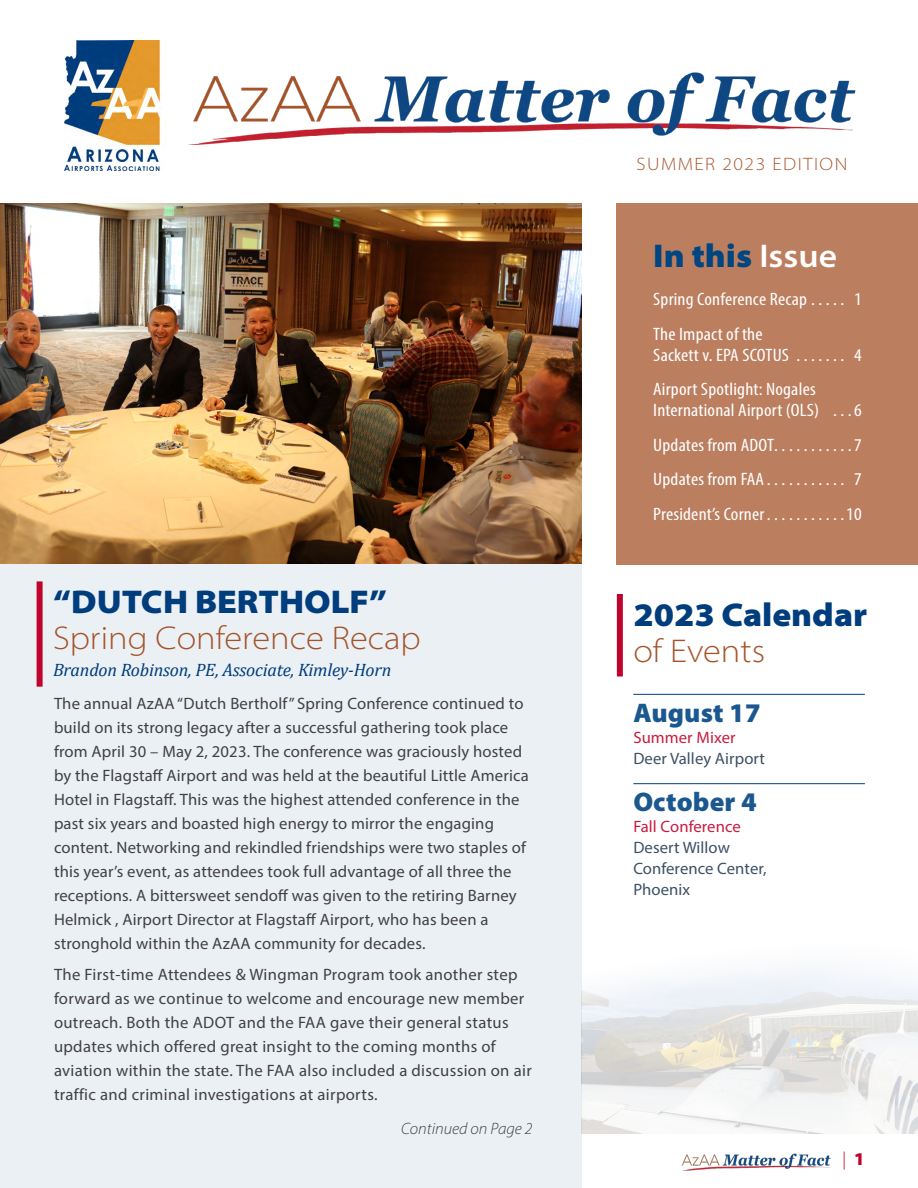
<style>
.page{position:relative;width:918px;height:1188px;background:#fff}
.page>*{position:absolute;margin:0;border:0;box-sizing:border-box;transform-origin:0 0}
.t1{font:33px/36px "Myriad Variable Concept";color:#003d7c}
.t2{font:33px "Myriad Variable Concept";color:#a45329}
.t3{font:33px "Myriad Variable Concept";color:#004682}
.calendar_date{font:900 27px "Myriad Pro";letter-spacing:.005em;color:#1a588f}
.table_of_contents{font:18px/21px "Myriad Variable Concept";letter-spacing:.01em;color:#fff;scale:1.1 1}
.t4{font:italic 18px "Cambria";letter-spacing:-.01em;color:#003d7c}
.t5{font:18px "Myriad Variable Concept";letter-spacing:.085em;color:#a45329}
.t6{font:18px "Myriad Variable Concept";color:#c0032c}
.body_copy{font:16.5px/24px "Myriad Pro";letter-spacing:.01em;color:#414042}
.body_copy-2{font:16.5px/21px "Myriad Pro";letter-spacing:.005em;color:#3d5065}
.body_copy-3{font:16.5px "Myriad Pro";letter-spacing:.005em;color:#c61c41}
.body_copy-4{font:italic 300 16.5px "Myriad Pro";color:#414042}
.s1{color:#fff}
.s2{color:#a45329}
</style>
<div class="page">
<div style="left:0;top:555px;width:582px;height:633px;background:#ebf0f5"></div>
<img style="left:681px;top:1153px;width:150px;height:17px">
<img style="left:193px;top:72px;width:663px;height:72px">
<img style="left:64px;top:40px;width:97px;height:130px">
<div style="left:616px;top:203px;width:302px;height:362px;background:#bb7e5f"></div>
<img style="left:581px;top:969px;width:336px;height:165px">
<div style="left:37px;top:581px;width:6px;height:106px;background:#c0032c"></div>
<div style="left:617px;top:594px;width:6px;height:82px;background:#c0032c"></div>
<img style="left:0;top:203px;width:582px;height:360px">
<hr style="left:633px;top:694px;width:232px;height:1px;background:#1a588f">
<hr style="left:633px;top:783px;width:232px;height:1px;background:#1a588f">
<p class="t1" style="left:53px;top:584px;width:335px">“DUTCH BERTHOLF”</p>
<p class="t2" style="left:53px;top:619px;width:369px">Spring Conference Recap</p>
<p class="t4" style="left:53px;top:657px;width:340px">Brandon Robinson, PE, Associate, Kimley-Horn</p>
<p class="body_copy" style="left:54px;top:692px;width:476px">The annual AzAA “Dutch Bertholf” Spring Conference continued to build on its strong legacy after a successful gathering took place from April 30 – May 2, 2023. The conference was graciously hosted by the Flagstaff Airport and was held at the beautiful Little America Hotel in Flagstaff. This was the highest attended conference in the past six years and boasted high energy to mirror the engaging content. Networking and rekindled friendships were two staples of this year’s event, as attendees took full advantage of all three the receptions. A bittersweet sendoff was given to the retiring Barney Helmick , Airport Director at Flagstaff Airport, who has been a stronghold within the AzAA community for decades.</p>
<p class="body_copy" style="left:54px;top:962px;width:479px">The First-time Attendees &amp; Wingman Program took another step forward as we continue to welcome and encourage new member outreach. Both the ADOT and the FAA gave their general status updates which offered great insight to the coming months of aviation within the state. The FAA also included a discussion on air traffic and criminal investigations at airports.</p>
<p class="body_copy-4" style="left:401px;top:1119px;width:133px">Continued on Page 2</p>
<p class="t5" style="left:637px;top:154px;width:212px">SUMMER 2023 EDITION</p>
<p class="t3" style="left:653px;top:237px;width:186px">In this <span class="s1">Issue</span></p>
<p class="table_of_contents" style="left:653px;top:289px;width:191px">Spring Conference Recap . . . . . 1</p>
<p class="table_of_contents" style="left:653px;top:323px;width:191px">The Impact of the<br>Sackett v. EPA SCOTUS . . . . . . . 4</p>
<p class="table_of_contents" style="left:653px;top:379px;width:191px">Airport Spotlight: Nogales<br>International Airport (OLS) . . 6</p>
<p class="table_of_contents" style="left:653px;top:434px;width:191px">Updates from ADOT . . . . . . . . . . 7</p>
<p class="table_of_contents" style="left:653px;top:469px;width:191px">Updates from FAA . . . . . . . . . . . 7</p>
<p class="table_of_contents" style="left:653px;top:503px;width:191px">President’s Corner . . . . . . . . . . 10</p>
<p class="t1" style="left:633px;top:596px;width:236px">2023 Calendar <span class="s2">of Events</span></p>
<p class="calendar_date" style="left:633px;top:695px;width:129px">August 17</p>
<p class="body_copy-3" style="left:633px;top:727px;width:104px">Summer Mixer</p>
<p class="body_copy-2" style="left:633px;top:748px;width:133px">Deer Valley Airport</p>
<p class="calendar_date" style="left:633px;top:784px;width:125px">October 4</p>
<p class="body_copy-3" style="left:633px;top:816px;width:109px">Fall Conference</p>
<p class="body_copy-2" style="left:633px;top:837px;width:135px">Desert Willow<br>Conference Center,<br>Phoenix</p>
<p class="t6" style="left:843px;top:1148px;width:24px">| 1</p>
</div>
